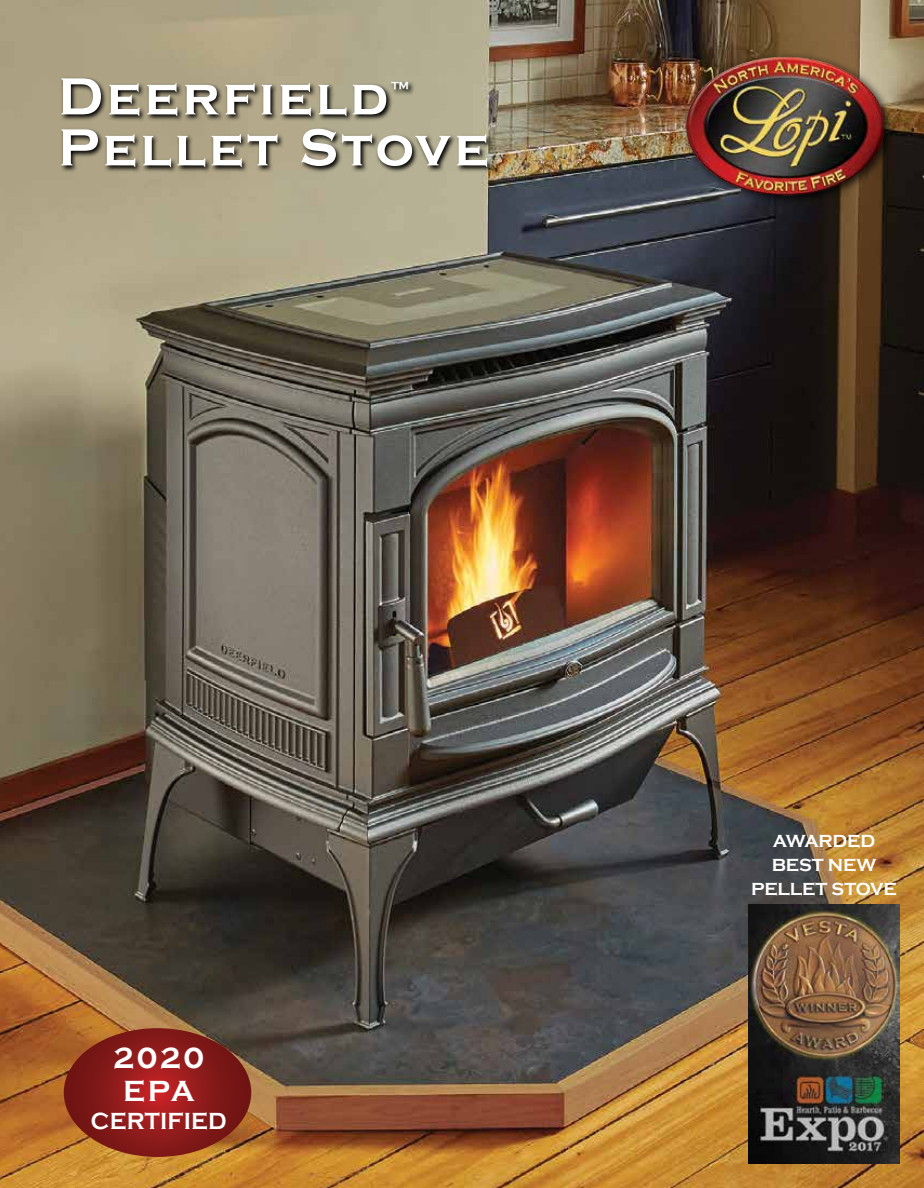
<style>
.page{position:relative;width:924px;height:1188px;background:#fff}
.page>*{position:absolute;margin:0;border:0;box-sizing:border-box;transform-origin:0 0}
.t1{font:700 54px "Copperplate Gothic";letter-spacing:.06em;color:#fff}
.t2{font:700 30px/33px "Copperplate Gothic";letter-spacing:.09em;color:#fff;text-align:center}
.t3{font:700 24px "Copperplate Gothic";letter-spacing:.01em;color:#fff;scale:.92 1}
.t4{font:700 19.5px "Copperplate Gothic";color:#fff;scale:.88 1}
.t5{font:700 18px/24px "Copperplate Gothic";letter-spacing:-.01em;color:#fff;text-align:center}
</style>
<div class="page">
<img style="left:0;top:0;width:923px;height:1188px">
<svg style="left:60px;top:77px;width:434px;height:97px;background:#86806a"></svg>
<div style="left:681px;top:52px;width:213px;height:155px;background:#000;opacity:.75"></div>
<img style="left:686px;top:57px;width:103px;height:105px">
<img style="left:748px;top:904px;width:151px;height:260px">
<svg style="left:64px;top:1028px;width:187px;height:129px;background:#8f2b1e"></svg>
<h1 class="t1" style="left:58px;top:67px;width:331px">Deerfield</h1>
<p class="t4" style="left:391px;top:78px;width:21px">™</p>
<h1 class="t1" style="left:58px;top:118px;width:432px">Pellet Stove</h1>
<h2 class="t2" style="left:113px;top:1042px;width:92px">2020<br>EPA</h2>
<h3 class="t3" style="left:91px;top:1108px;width:149px">CERTIFIED</h3>
<p class="t5" style="left:751px;top:829px;width:147px">AWARDED<br>BEST NEW<br>PELLET STOVE</p>
</div>
